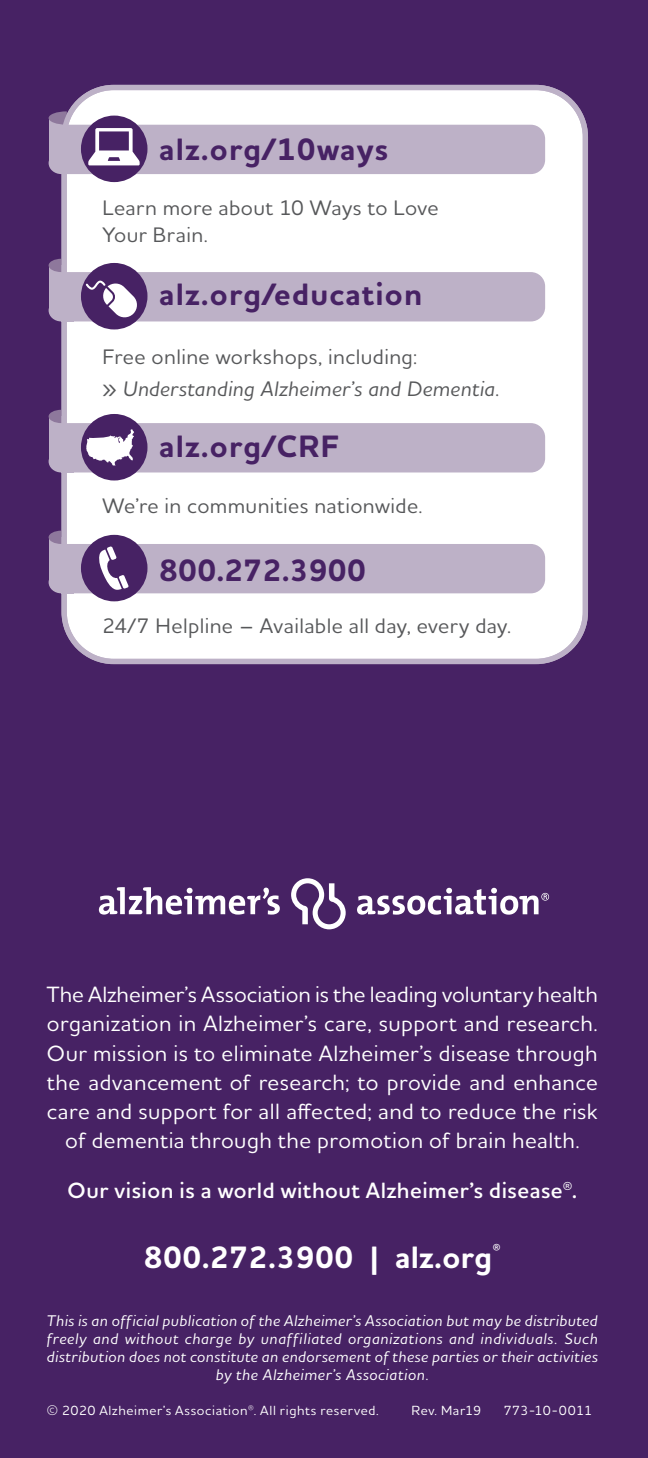
<style>
.page{position:relative;width:648px;height:1458px;background:#472264}
.page>*{position:absolute;margin:0;border:0;box-sizing:border-box;transform-origin:0 0}
.body{font:700 31.5px "Houschka Alt Pro";letter-spacing:.04em;color:#472264}
.t1{font:700 31.5px "Houschka Alt Pro";letter-spacing:.015em;color:#fff}
.body-2{font:700 31.5px "Houschka Alt Pro";letter-spacing:.005em;color:#472264}
.a-body_text{font:500 22.5px/29.2px "Houschka Alt Pro";letter-spacing:.02em;color:#fff;text-align:center}
.t2{font:600 22.5px "Houschka Alt Pro";letter-spacing:.02em;color:#fff}
.body-3{font:500 21.38px/27px "Houschka Alt Pro";letter-spacing:.02em;color:#57585a}
.t3{font:italic 500 21.38px "Houschka Alt Pro";letter-spacing:.02em;color:#57585a}
.t4{font:italic 500 15.75px/18px "Houschka Alt Pro";letter-spacing:.04em;color:#fff;text-align:center}
.t5{font:500 13.5px "Houschka Alt Pro";letter-spacing:.045em;color:#fff}
.t6{font:500 13.5px "Houschka Alt Pro";letter-spacing:.01em;color:#fff}
.s1{font-style:normal;font-size:24.75px}
.s2{font-size:24.75px}
</style>
<div class="page">
<svg style="left:291px;top:878px;width:55px;height:51px"></svg>
<svg style="left:99px;top:887px;width:181px;height:28px"></svg>
<svg style="left:357px;top:888px;width:192px;height:27px"></svg>
<div style="left:64px;top:88px;width:521px;height:573px;background:#fff;border-radius:49px"></div>
<div style="left:52px;top:423px;width:493px;height:49px;background:#bdb1c7;border-radius:14px"></div>
<svg style="left:49px;top:461px;width:12px;height:11px"></svg>
<div style="left:49px;top:416px;width:14px;height:45px;background:#bdb1c7"></div>
<div style="left:61px;top:454px;width:13px;height:18px;background:#bdb1c7"></div>
<svg style="left:49px;top:410px;width:13px;height:13px"></svg>
<div style="left:81px;top:414px;width:66px;height:67px;background:#472264;border-radius:50%"></div>
<svg style="left:86px;top:429px;width:48px;height:36px"></svg>
<div style="left:52px;top:125px;width:493px;height:49px;background:#bdb1c7;border-radius:14px"></div>
<svg style="left:49px;top:163px;width:12px;height:11px"></svg>
<div style="left:49px;top:118px;width:14px;height:45px;background:#bdb1c7"></div>
<svg style="left:49px;top:111px;width:18px;height:14px"></svg>
<div style="left:61px;top:155px;width:13px;height:19px;background:#bdb1c7"></div>
<div style="left:81px;top:116px;width:66px;height:66px;background:#472264;border-radius:50%"></div>
<svg style="left:88px;top:128px;width:52px;height:37px"></svg>
<div style="left:52px;top:272px;width:493px;height:49px;background:#bdb1c7;border-radius:14px"></div>
<svg style="left:49px;top:310px;width:12px;height:11px"></svg>
<div style="left:49px;top:265px;width:14px;height:45px;background:#bdb1c7"></div>
<div style="left:61px;top:303px;width:13px;height:18px;background:#bdb1c7"></div>
<svg style="left:49px;top:259px;width:13px;height:13px"></svg>
<div style="left:81px;top:263px;width:66px;height:66px;background:#472264;border-radius:50%"></div>
<svg style="left:86px;top:281px;width:51px;height:38px"></svg>
<div style="left:52px;top:544px;width:493px;height:49px;background:#bdb1c7;border-radius:14px"></div>
<svg style="left:49px;top:582px;width:12px;height:11px"></svg>
<div style="left:49px;top:537px;width:14px;height:45px;background:#bdb1c7"></div>
<div style="left:61px;top:575px;width:13px;height:18px;background:#bdb1c7"></div>
<svg style="left:49px;top:531px;width:13px;height:13px"></svg>
<div style="left:81px;top:535px;width:66px;height:66px;background:#472264;border-radius:50%"></div>
<svg style="left:99px;top:546px;width:30px;height:44px"></svg>
<div style="left:62px;top:85px;width:526px;height:579px;border:5px solid #bdb1c7;border-radius:49px"></div>
<p class="body" style="left:159px;top:129px;width:231px">alz.org/10ways</p>
<p class="body-3" style="left:103px;top:194px;width:338px">Learn more about 10 Ways to Love<br>Your Brain.</p>
<p class="body" style="left:159px;top:274px;width:265px">alz.org/education</p>
<p class="body-3" style="left:103px;top:343px;width:316px">Free online workshops, including:</p>
<p class="t3" style="left:103px;top:375px;width:399px"><span class="s1">»</span> Understanding Alzheimer’s and Dementia.</p>
<p class="body" style="left:159px;top:426px;width:181px">alz.org/CRF</p>
<p class="body-3" style="left:103px;top:492px;width:321px">We’re in communities nationwide.</p>
<p class="body-2" style="left:159px;top:550px;width:208px">800.272.3900</p>
<p class="body-3" style="left:103px;top:612px;width:410px">24/7 Helpline – Available all day, every day.</p>
<p class="a-body_text" style="left:47px;top:979px;width:552px">The Alzheimer’s Association is the leading voluntary health organization in Alzheimer’s care, support and research.<br>Our mission is to eliminate Alzheimer’s disease through the advancement of research; to provide and enhance care and support for all affected; and to reduce the risk of dementia through the promotion of brain health.</p>
<p class="t2" style="left:68px;top:1176px;width:511px">Our vision is a world without Alzheimer’s disease®<span class="s2">.</span></p>
<p class="t1" style="left:144px;top:1236px;width:358px">800.272.3900 | alz.org<sup>®</sup></p>
<p class="t4" style="left:47px;top:1311px;width:552px">This is an official publication of the Alzheimer’s Association but may be distributed freely and without charge by unaffiliated organizations and individuals. Such distribution does not constitute an endorsement of these parties or their activities by the Alzheimer’s Association.</p>
<p class="t5" style="left:47px;top:1402px;width:333px">© 2020 Alzheimer’s Association®. All rights reserved.</p>
<p class="t5" style="left:411px;top:1402px;width:71px">Rev. Mar19</p>
<p class="t6" style="left:504px;top:1402px;width:90px">773-10-0011</p>
</div>
